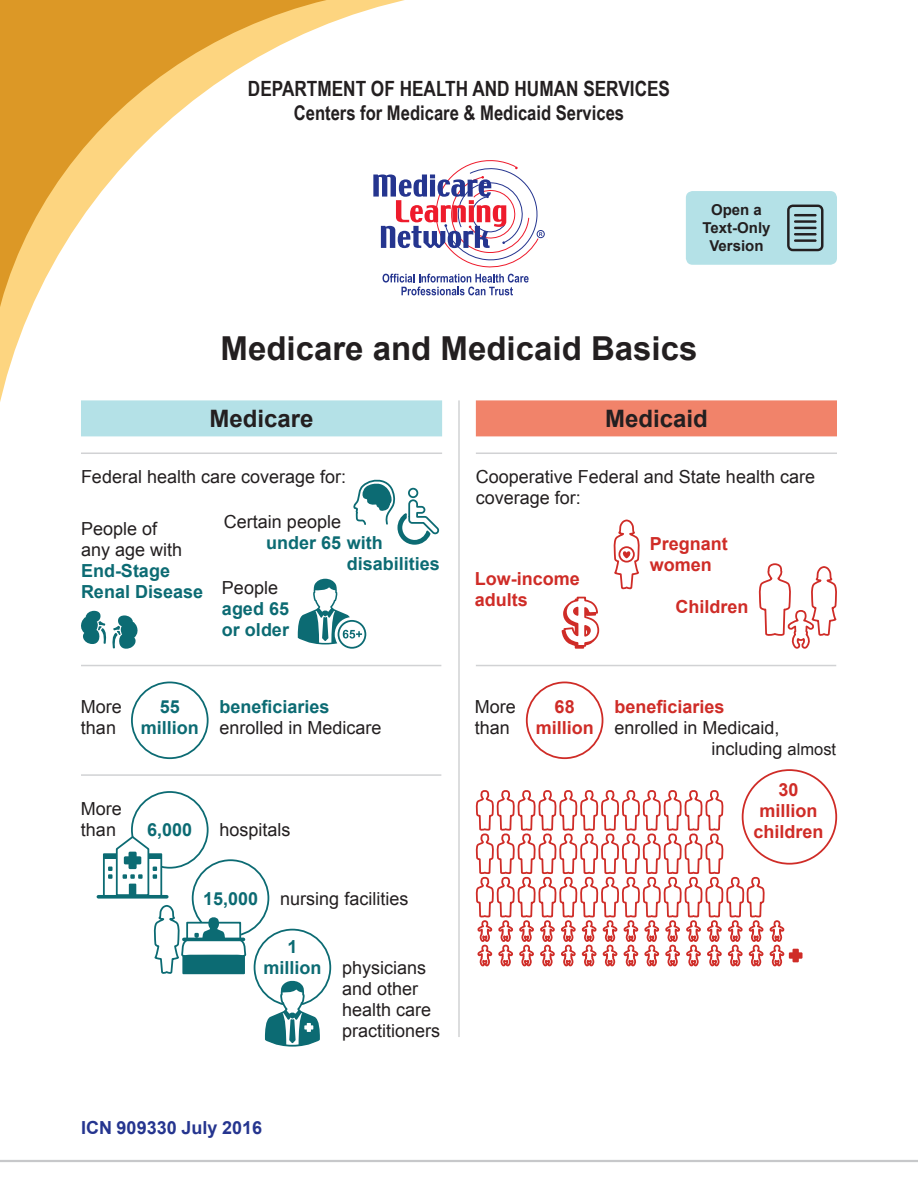
<style>
.page{position:relative;width:918px;height:1188px;background:#fff}
.page>*{position:absolute;margin:0;border:0;box-sizing:border-box;transform-origin:0 0}
.t1{font:700 33px "Arial";color:#231f20}
.t2{font:700 24px "Arial";color:#231f20}
.t3{font:700 21px "Arial Narrow";color:#231f20}
.t4{font:700 20.25px "Arial Narrow";color:#231f20}
.t5{font:18px/21px "Arial";color:#231f20}
.t6{font:700 18px/21px "Arial";color:#0c6b73}
.t7{font:700 18px/21px "Arial";color:#cf2c27}
.t8{font:700 18px "Arial";color:#25358f}
.t9{font:700 15px/18px "Arial";color:#231f20;text-align:center}
.s1{font-weight:400;color:#231f20}
.s2{font-weight:700;color:#0c6b73}
.s3{font-size:16.5px}
</style>
<div class="page">
<hr style="left:0;top:1160px;width:918px;height:2px;background:#c7c8ca">
<svg style="left:0;top:0;width:439px;height:402px"></svg>
<div style="left:526px;top:682px;width:77px;height:77px;border:2px solid #cf2c27;border-radius:50%"></div>
<div style="left:131px;top:682px;width:78px;height:77px;border:2px solid #0c6b73;border-radius:50%"></div>
<svg style="left:353px;top:479px;width:87px;height:66px"></svg>
<svg style="left:759px;top:563px;width:78px;height:104px"></svg>
<svg style="left:476px;top:788px;width:327px;height:179px"></svg>
<svg style="left:561px;top:596px;width:39px;height:53px"></svg>
<div style="left:131px;top:791px;width:78px;height:78px;border:2px solid #0c6b73;border-radius:50%"></div>
<div style="left:192px;top:859px;width:77px;height:78px;border:2px solid #0c6b73;border-radius:50%"></div>
<div style="left:254px;top:929px;width:77px;height:77px;border:2px solid #0c6b73;border-radius:50%"></div>
<svg style="left:264px;top:980px;width:57px;height:67px"></svg>
<svg style="left:153px;top:904px;width:94px;height:71px"></svg>
<div style="left:103px;top:853px;width:59px;height:45px;background:#fff;border:2px solid #0c6b73"></div>
<svg style="left:98px;top:895px;width:69px;height:4px"></svg>
<svg style="left:108px;top:835px;width:49px;height:62px"></svg>
<hr style="left:104px;top:854px;width:13px;height:4px;background:#0c6b73">
<hr style="left:148px;top:854px;width:13px;height:4px;background:#0c6b73">
<div style="left:338px;top:620px;width:28px;height:29px;border:2px solid #0c6b73;border-radius:50%"></div>
<svg style="left:298px;top:579px;width:64px;height:65px"></svg>
<svg style="left:81px;top:611px;width:57px;height:38px"></svg>
<svg style="left:613px;top:519px;width:27px;height:71px"></svg>
<hr style="left:476px;top:665px;width:360px;height:1px;background:#d1d2d4">
<hr style="left:81px;top:665px;width:360px;height:1px;background:#d1d2d4">
<hr style="left:81px;top:774px;width:360px;height:2px;background:#d1d2d4">
<hr style="left:458px;top:400px;width:2px;height:637px;background:#d1d2d4">
<div style="left:81px;top:400px;width:361px;height:36px;background:#b4e1e7"></div>
<hr style="left:81px;top:453px;width:361px;height:1px;background:#d1d2d4">
<div style="left:476px;top:400px;width:361px;height:36px;background:#f1836a"></div>
<hr style="left:476px;top:453px;width:361px;height:1px;background:#d1d2d4">
<div style="left:686px;top:191px;width:151px;height:74px;background:#b4e1e7;border-radius:7px"></div>
<svg style="left:787px;top:205px;width:37px;height:46px"></svg>
<div style="left:537px;top:230px;width:8px;height:8px;border:1px solid #25358f;border-radius:50%"></div>
<svg style="left:373px;top:160px;width:170px;height:135px"></svg>
<h1 class="t3" style="left:248px;top:73px;width:424px">DEPARTMENT OF HEALTH AND HUMAN SERVICES</h1>
<h1 class="t4" style="left:294px;top:97px;width:332px">Centers for Medicare &amp; Medicaid Services</h1>
<p class="t9" style="left:702px;top:201px;width:70px">Open a<br>Text-Only<br>Version</p>
<h1 class="t1" style="left:221px;top:326px;width:478px">Medicare and Medicaid Basics</h1>
<h2 class="t2" style="left:210px;top:403px;width:106px">Medicare</h2>
<p class="t5" style="left:81px;top:467px;width:267px">Federal health care coverage for:</p>
<p class="t6" style="left:81px;top:519px;width:124px"><span class="s1">People of<br>any age with<br></span>End-Stage<br>Renal Disease</p>
<p class="t5" style="left:224px;top:512px;width:119px">Certain people</p>
<p class="t6" style="left:266px;top:533px;width:118px">under 65 with</p>
<p class="t6" style="left:347px;top:554px;width:95px">disabilities</p>
<p class="t6" style="left:222px;top:578px;width:69px"><span class="s1">People </span>aged 65 or older</p>
<p class="t5" style="left:81px;top:696px;width:43px">More than</p>
<p class="t6" style="left:141px;top:696px;width:60px;text-align:center">55 million</p>
<p class="t5" style="left:220px;top:696px;width:164px"><span class="s2">beneficiaries </span>enrolled in Medicare</p>
<p class="t5" style="left:81px;top:799px;width:43px">More than</p>
<p class="t6" style="left:147px;top:820px;width:47px">6,000</p>
<p class="t5" style="left:220px;top:820px;width:73px">hospitals</p>
<p class="t5" style="left:203px;top:888px;width:207px"><span class="s2">15,000</span> nursing facilities</p>
<p class="t6" style="left:287px;top:936px;width:12px">1</p>
<p class="t5" style="left:263px;top:957px;width:164px"><span class="s2">million</span> physicians</p>
<p class="t5" style="left:342px;top:979px;width:78px">and other</p>
<p class="t5" style="left:342px;top:1000px;width:91px">health care</p>
<p class="t5" style="left:342px;top:1021px;width:100px">practitioners</p>
<p class="t8" style="left:81px;top:1115px;width:183px">ICN 909330 July 2016</p>
<h2 class="t2" style="left:605px;top:403px;width:104px">Medicaid</h2>
<p class="t5" style="left:476px;top:467px;width:341px">Cooperative Federal and State health care coverage for:</p>
<p class="t7" style="left:475px;top:569px;width:107px">Low-income adults</p>
<p class="t7" style="left:650px;top:534px;width:80px">Pregnant women</p>
<p class="t7" style="left:675px;top:596px;width:75px">Children</p>
<p class="t5" style="left:475px;top:696px;width:43px">More than</p>
<p class="t7" style="left:536px;top:696px;width:60px;text-align:center">68 million</p>
<p class="t7" style="left:614px;top:696px;width:112px">beneficiaries</p>
<p class="t5" style="left:614px;top:717px;width:167px">enrolled in Medicaid,</p>
<p class="t5" style="left:712px;top:738px;width:126px">including <span class="s3">almost</span></p>
<p class="t7" style="left:754px;top:779px;width:72px;text-align:center">30 million children</p>
</div>
